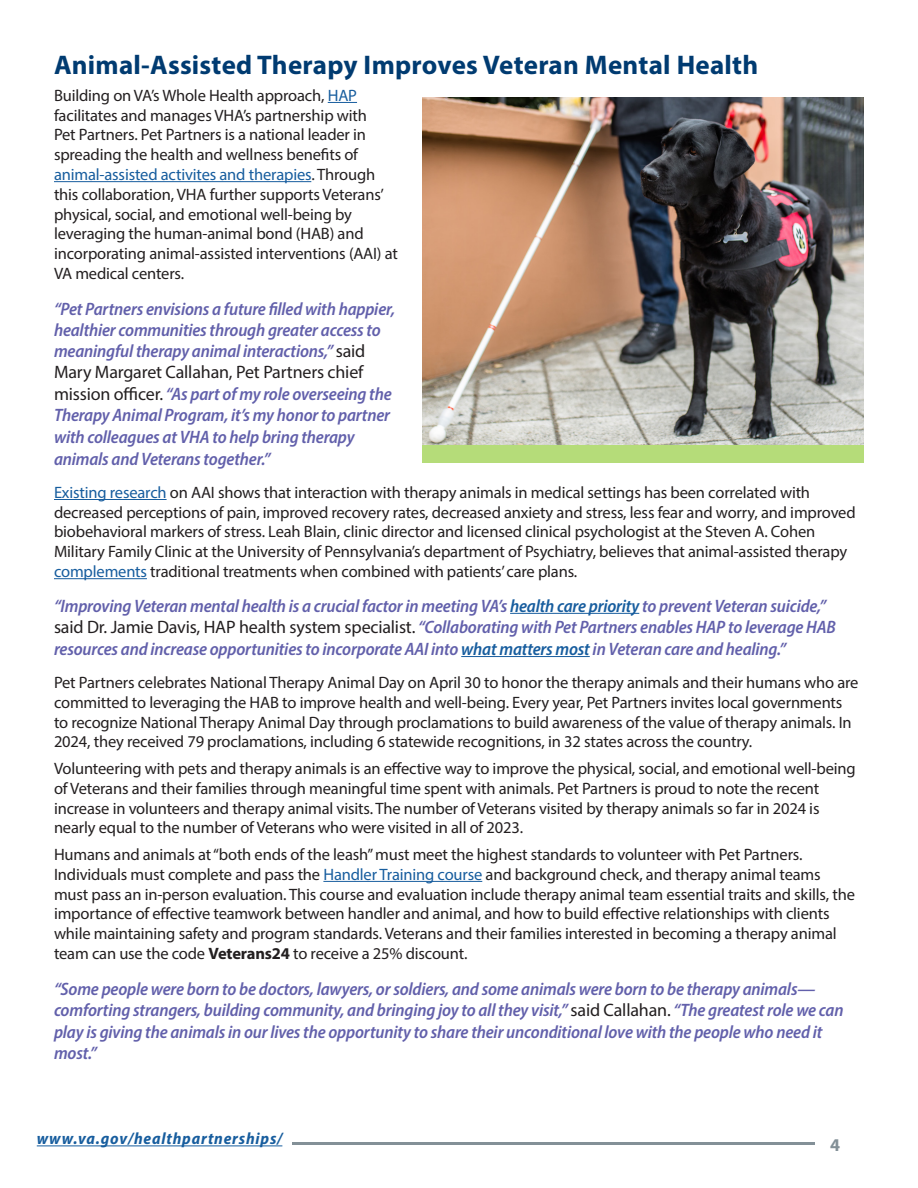
<style>
.page{position:relative;width:918px;height:1188px;background:#fff}
.page>*{position:absolute;margin:0;border:0;box-sizing:border-box;transform-origin:0 0}
.Quote_Callout{font:700 27px "Myriad Pro";letter-spacing:.01em;color:#003b71}
.Quote_Callout-2{font:italic 600 semi-condensed 18px/21.5px "Myriad Pro";letter-spacing:-.01em;color:#6260ab}
.t1{font:700 18px "Myriad Pro";color:#839097}
.Body_Copy{font:16.5px/19.8px "Myriad Pro";letter-spacing:-.01em;color:#231f20}
.t2{font:italic 700 semi-condensed 16.5px "Myriad Pro";letter-spacing:.05em;color:#175d9e}
.s1{color:#175d9e}
.s2{font-weight:400;font-style:normal;font-stretch:normal;color:#231f20}
.s3{font-weight:700}
</style>
<div class="page">
<hr style="left:293px;top:1143px;width:522px;height:2px;background:#839097">
<div style="left:422px;top:444px;width:442px;height:19px;background:#b5dc79"></div>
<svg style="left:328px;top:102px;width:29px;height:1px"></svg>
<hr style="left:54px;top:181px;width:257px;height:1px;background:#175d9e">
<hr style="left:54px;top:499px;width:113px;height:1px;background:#175d9e">
<hr style="left:54px;top:578px;width:93px;height:1px;background:#175d9e">
<hr style="left:510px;top:613px;width:129px;height:1px;background:#175d9e">
<hr style="left:461px;top:656px;width:129px;height:1px;background:#175d9e">
<hr style="left:323px;top:881px;width:159px;height:1px;background:#175d9e">
<hr style="left:37px;top:1145px;width:245px;height:1px;background:#175d9e">
<img style="left:422px;top:97px;width:442px;height:348px">
<p class="Quote_Callout" style="left:54px;top:48px;width:706px">Animal-Assisted Therapy Improves Veteran Mental Health</p>
<p class="Body_Copy" style="left:54px;top:85px;width:346px">Building on VA’s Whole Health approach, <span class="s1">HAP </span>facilitates and manages VHA’s partnership with<br>Pet Partners. Pet Partners is a national leader in spreading the health and wellness benefits of <span class="s1">animal-assisted activites and therapies</span>. Through this collaboration, VHA further supports Veterans’ physical, social, and emotional well-being by leveraging the human-animal bond (HAB) and incorporating animal-assisted interventions (AAI) at VA medical centers.</p>
<p class="Quote_Callout-2" style="left:54px;top:297px;width:343px">“Pet Partners envisions a future filled with happier, healthier communities through greater access to meaningful therapy animal interactions,” <span class="s2">said Mary Margaret Callahan, Pet Partners chief mission officer.</span> “As part of my role overseeing the Therapy Animal Program, it’s my honor to partner with colleagues at VHA to help bring therapy animals and Veterans together.”</p>
<p class="Body_Copy" style="left:54px;top:482px;width:803px"><span class="s1">Existing research</span> on AAI shows that interaction with therapy animals in medical settings has been correlated with decreased perceptions of pain, improved recovery rates, decreased anxiety and stress, less fear and worry, and improved biobehavioral markers of stress. Leah Blain, clinic director and licensed clinical psychologist at the Steven A. Cohen Military Family Clinic at the University of Pennsylvania’s department of Psychiatry, believes that animal-assisted therapy <span class="s1">complements</span> traditional treatments when combined with patients’ care plans.</p>
<p class="Quote_Callout-2" style="left:54px;top:594px;width:783px">“Improving Veteran mental health is a crucial factor in meeting VA’s <span class="s1">health care priority</span> to prevent Veteran suicide,” <span class="s2">said Dr. Jamie Davis, HAP health system specialist.</span> “Collaborating with Pet Partners enables HAP to leverage HAB resources and increase opportunities to incorporate AAI into <span class="s1">what matters most</span> in Veteran care and healing.”</p>
<p class="Body_Copy" style="left:54px;top:672px;width:806px">Pet Partners celebrates National Therapy Animal Day on April 30 to honor the therapy animals and their humans who are committed to leveraging the HAB to improve health and well-being. Every year, Pet Partners invites local governments to recognize National Therapy Animal Day through proclamations to build awareness of the value of therapy animals. In 2024, they received 79 proclamations, including 6 statewide recognitions, in 32 states across the country.</p>
<p class="Body_Copy" style="left:54px;top:758px;width:803px">Volunteering with pets and therapy animals is an effective way to improve the physical, social, and emotional well-being of Veterans and their families through meaningful time spent with animals. Pet Partners is proud to note the recent increase in volunteers and therapy animal visits. The number of Veterans visited by therapy animals so far in 2024 is nearly equal to the number of Veterans who were visited in all of 2023.</p>
<p class="Body_Copy" style="left:54px;top:844px;width:802px">Humans and animals at “both ends of the leash” must meet the highest standards to volunteer with Pet Partners.<br>Individuals must complete and pass the <span class="s1">Handler Training course</span> and background check, and therapy animal teams must pass an in-person evaluation. This course and evaluation include therapy animal team essential traits and skills, the importance of effective teamwork between handler and animal, and how to build effective relationships with clients while maintaining safety and program standards. Veterans and their families interested in becoming a therapy animal team can use the code <span class="s3">Veterans24</span> to receive a 25% discount.</p>
<p class="Quote_Callout-2" style="left:54px;top:977px;width:791px">“Some people were born to be doctors, lawyers, or soldiers, and some animals were born to be therapy animals— comforting strangers, building community, and bringing joy to all they visit,” <span class="s2">said Callahan.</span> “The greatest role we can play is giving the animals in our lives the opportunity to share their unconditional love with the people who need it most.”</p>
<p class="t2" style="left:37px;top:1128px;width:247px">www.va.gov/healthpartnerships/</p>
<p class="t1" style="left:830px;top:1133px;width:11px">4</p>
</div>
